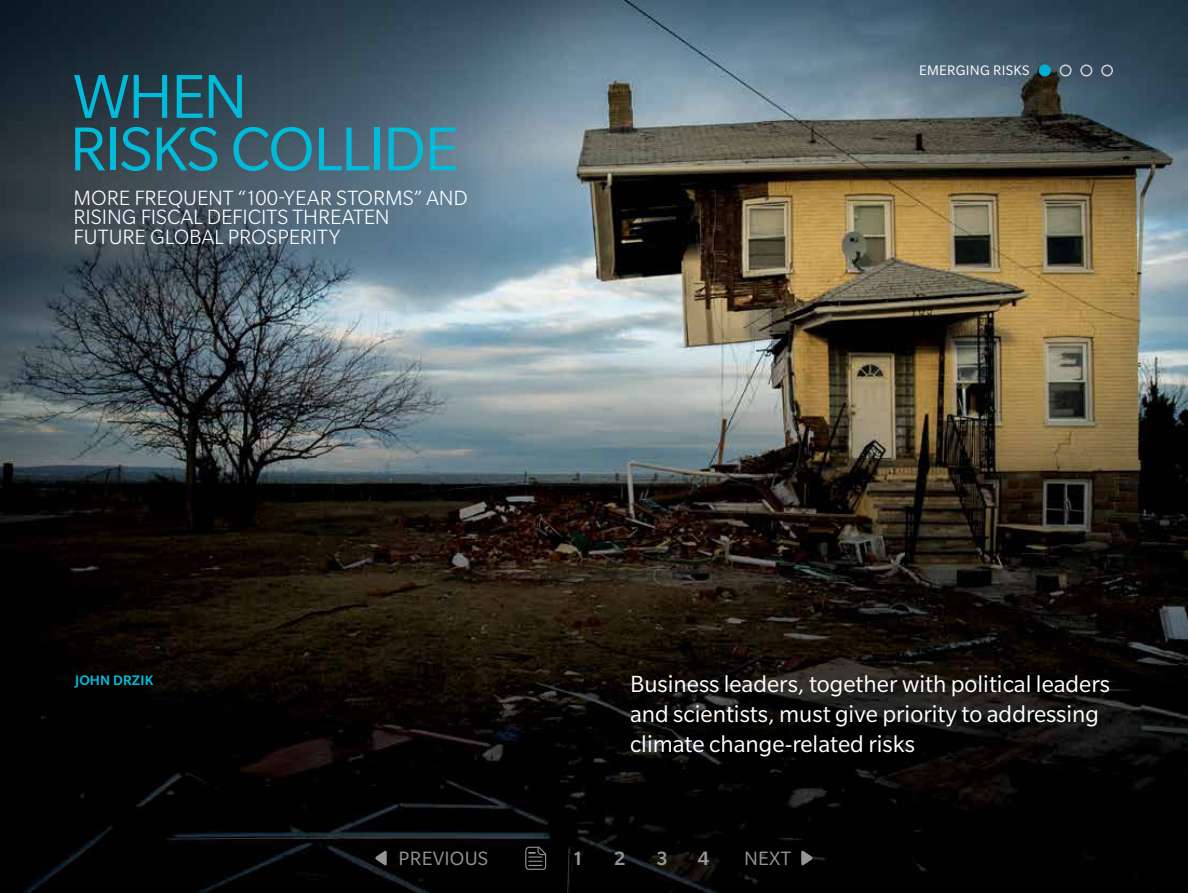
<style>
.page{position:relative;width:1188px;height:893px;background:#fff}
.page>*{position:absolute;margin:0;border:0;box-sizing:border-box;transform-origin:0 0}
.t1{font:67.5px/52.5px "Slate Pro";letter-spacing:-.03em;color:#00bcda}
.t2{font:25.5px/30px "Slate Pro";color:#fff}
.t3{font:300 22.5px/19.5px "Slate Pro";letter-spacing:-.005em;color:#fff}
.t4{font:21px "Slate Pro";letter-spacing:.01em;color:#939598}
.t5{font:500 21px "Slate Pro";color:#939598}
.t6{font:15px "Slate Pro";letter-spacing:.02em;color:#fff}
.t7{font:500 15px "Slate Pro";letter-spacing:.01em;color:#00bcda}
</style>
<div class="page">
<img style="left:0;top:0;width:1188px;height:893px">
<div style="left:1040px;top:65px;width:10px;height:11px;background:#00b0d3;border-radius:50%"></div>
<div style="left:1039px;top:65px;width:12px;height:11px;border:2px solid #00b0d3;border-radius:50%"></div>
<div style="left:1060px;top:65px;width:12px;height:11px;border:2px solid #d1d3d4;border-radius:50%"></div>
<div style="left:1080px;top:65px;width:12px;height:11px;border:2px solid #d1d3d4;border-radius:50%"></div>
<div style="left:1101px;top:65px;width:12px;height:11px;border:2px solid #d1d3d4;border-radius:50%"></div>
<svg style="left:525px;top:846px;width:22px;height:24px"></svg>
<svg style="left:801px;top:849px;width:13px;height:17px"></svg>
<svg style="left:374px;top:850px;width:13px;height:17px"></svg>
<h1 class="t1" style="left:69px;top:70px;width:391px">When<br>Risks Collide</h1>
<p class="t3" style="left:74px;top:188px;width:396px">MORE FREQUENT “100-YEAR STORMS” AND<br>RISING FISCAL DEFICITS THREATEN<br>FUTURE</p>
<p class="t3" style="left:150px;top:227px;width:192px">GLOBAL PROSPERITY</p>
<p class="t6" style="left:919px;top:63px;width:112px">Emerging risks</p>
<p class="t7" style="left:75px;top:672px;width:80px">JOHN DRZIK</p>
<p class="t2" style="left:630px;top:669px;width:482px">Business leaders, together with political leaders and scientists, must give priority to addressing climate change-related risks</p>
<p class="t4" style="left:399px;top:847px;width:91px">previous</p>
<p class="t5" style="left:572px;top:847px;width:13px">1</p>
<p class="t5" style="left:614px;top:847px;width:13px">2</p>
<p class="t5" style="left:657px;top:847px;width:13px">3</p>
<p class="t5" style="left:698px;top:847px;width:13px">4</p>
<p class="t4" style="left:744px;top:847px;width:48px">N ext</p>
</div>
